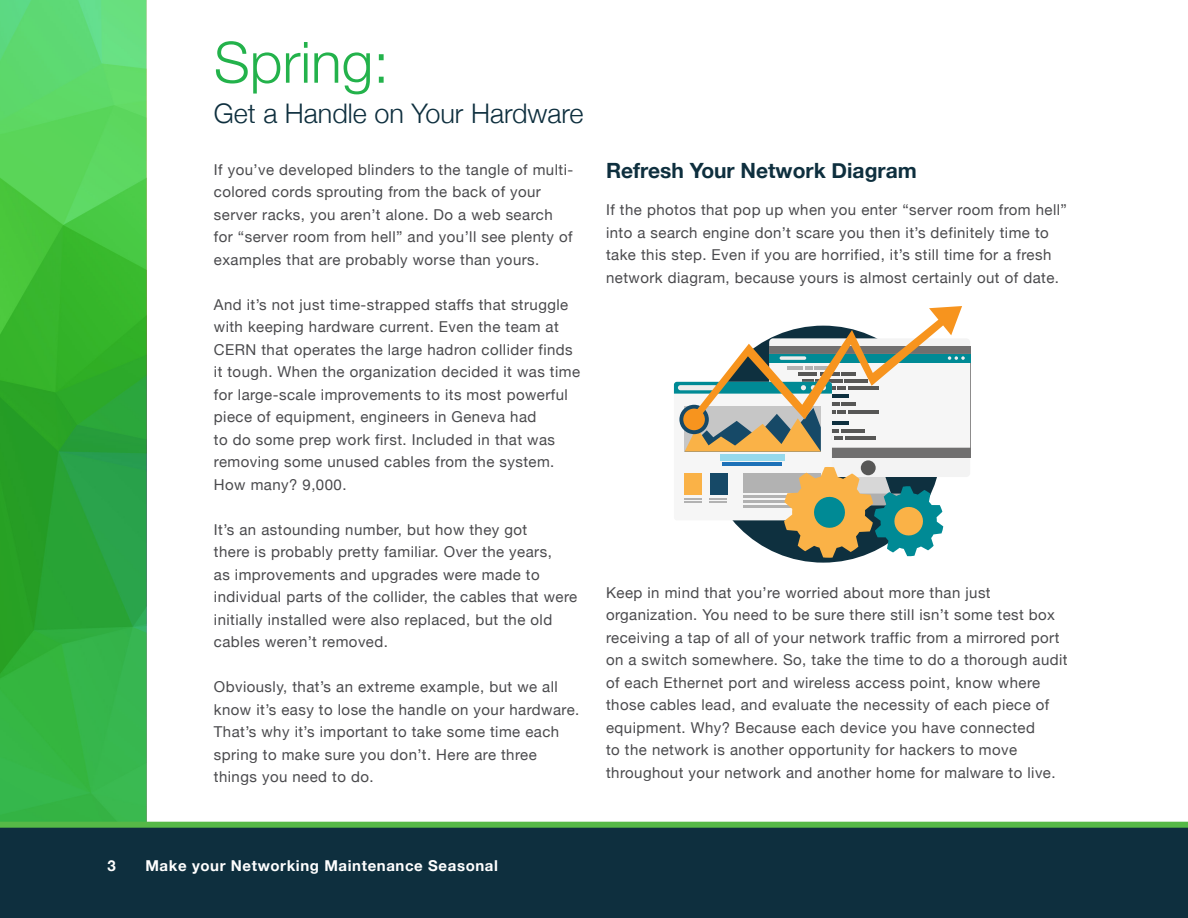
<style>
.page{position:relative;width:1188px;height:918px;background:#fff}
.page>*{position:absolute;margin:0;border:0;box-sizing:border-box;transform-origin:0 0}
.Header1{font:300 57px "Helvetica Neue";color:#23b24b}
.Header1-2{font:300 27px "Helvetica Neue";color:#0e2f3e}
.Header1-3{font:700 21px "Helvetica Neue";color:#0e2f3e}
.t1{font:15px/22.5px "Helvetica Neue";letter-spacing:.03em;color:#4a4a4d}
.t2{font:700 15px "Helvetica Neue";letter-spacing:.04em;color:#fff}
</style>
<div class="page">
<svg style="left:0;top:0;width:145px;height:822px;background:#3cb943"></svg>
<div style="left:705px;top:326px;width:237px;height:237px;background:#0e303f;border-radius:50%"></div>
<div style="left:769px;top:338px;width:201px;height:139px;background:#f3f3f3;border-radius:4px"></div>
<div style="left:769px;top:346px;width:201px;height:112px;background:#706f6f"></div>
<div style="left:861px;top:460px;width:15px;height:15px;background:#575756;border-radius:50%"></div>
<div style="left:674px;top:382px;width:158px;height:138px;background:#f6f6f6;border-radius:3px"></div>
<div style="left:685px;top:473px;width:17px;height:22px;background:#fab247"></div>
<div style="left:710px;top:473px;width:18px;height:22px;background:#164967"></div>
<svg style="left:685px;top:499px;width:17px;height:4px"></svg>
<svg style="left:710px;top:499px;width:17px;height:4px"></svg>
<div style="left:720px;top:454px;width:65px;height:6px;background:#96d9ec"></div>
<hr style="left:723px;top:462px;width:59px;height:3px;background:#1d71b8">
<div style="left:744px;top:473px;width:77px;height:20px;background:#b2b2b2"></div>
<hr style="left:744px;top:495px;width:77px;height:3px;background:#b2b2b2">
<hr style="left:744px;top:500px;width:77px;height:3px;background:#b2b2b2">
<hr style="left:744px;top:505px;width:77px;height:3px;background:#b2b2b2">
<svg style="left:784px;top:467px;width:159px;height:91px"></svg>
<svg style="left:674px;top:306px;width:296px;height:146px"></svg>
<div style="left:0;top:826px;width:1188px;height:92px;background:#0e2f3e"></div>
<div style="left:0;top:822px;width:1188px;height:6px;background:#56b947"></div>
<p class="Header1" style="left:214px;top:16px;width:177px">Spring:</p>
<p class="Header1-2" style="left:214px;top:91px;width:371px">Get a Handle on Your Hardware</p>
<p class="t1" style="left:214px;top:159px;width:361px">If you’ve developed blinders to the tangle of multi&shy;colored cords sprouting from the back of your server racks, you aren’t alone. Do a web search for “server room from hell” and you’ll see plenty of examples that are probably worse than yours.</p>
<p class="t1" style="left:214px;top:294px;width:368px">And it’s not just time-strapped staffs that struggle with keeping hardware current. Even the team at CERN that operates the large hadron collider finds it tough. When the organization decided it was time for large-scale improvements to its most powerful piece of equipment, engineers in Geneva had<br>to do some prep work first. Included in that was removing some unused cables from the system.<br>How many? 9,000.</p>
<p class="t1" style="left:214px;top:519px;width:365px">It’s an astounding number, but how they got<br>there is probably pretty familiar. Over the years,<br>as improvements and upgrades were made to individual parts of the collider, the cables that were initially installed were also replaced, but the old cables weren’t removed.</p>
<p class="t1" style="left:214px;top:677px;width:367px">Obviously, that’s an extreme example, but we all know it’s easy to lose the handle on your hardware.<br>That’s why it’s important to take some time each spring to make sure you don’t. Here are three things you need to do.</p>
<p class="Header1-3" style="left:606px;top:154px;width:312px">Refresh Your Network Diagram</p>
<p class="t1" style="left:606px;top:199px;width:462px">If the photos that pop up when you enter “server room from hell” into a search engine don’t scare you then it’s definitely time to take this step. Even if you are horrified, it’s still time for a fresh network diagram, because yours is almost certainly out of date.</p>
<p class="t1" style="left:606px;top:582px;width:463px">Keep in mind that you’re worried about more than just organization. You need to be sure there still isn’t some test box receiving a tap of all of your network traffic from a mirrored port on a switch somewhere. So, take the time to do a thorough audit of each Ethernet port and wireless access point, know where those cables lead, and evaluate the necessity of each piece of equipment. Why? Because each device you have connected<br>to the network is another opportunity for hackers to move throughout your network and another home for malware to live.</p>
<p class="t2" style="left:108px;top:854px;width:10px">3</p>
<p class="t2" style="left:145px;top:854px;width:354px">Make your Networking Maintenance Seasonal</p>
</div>
